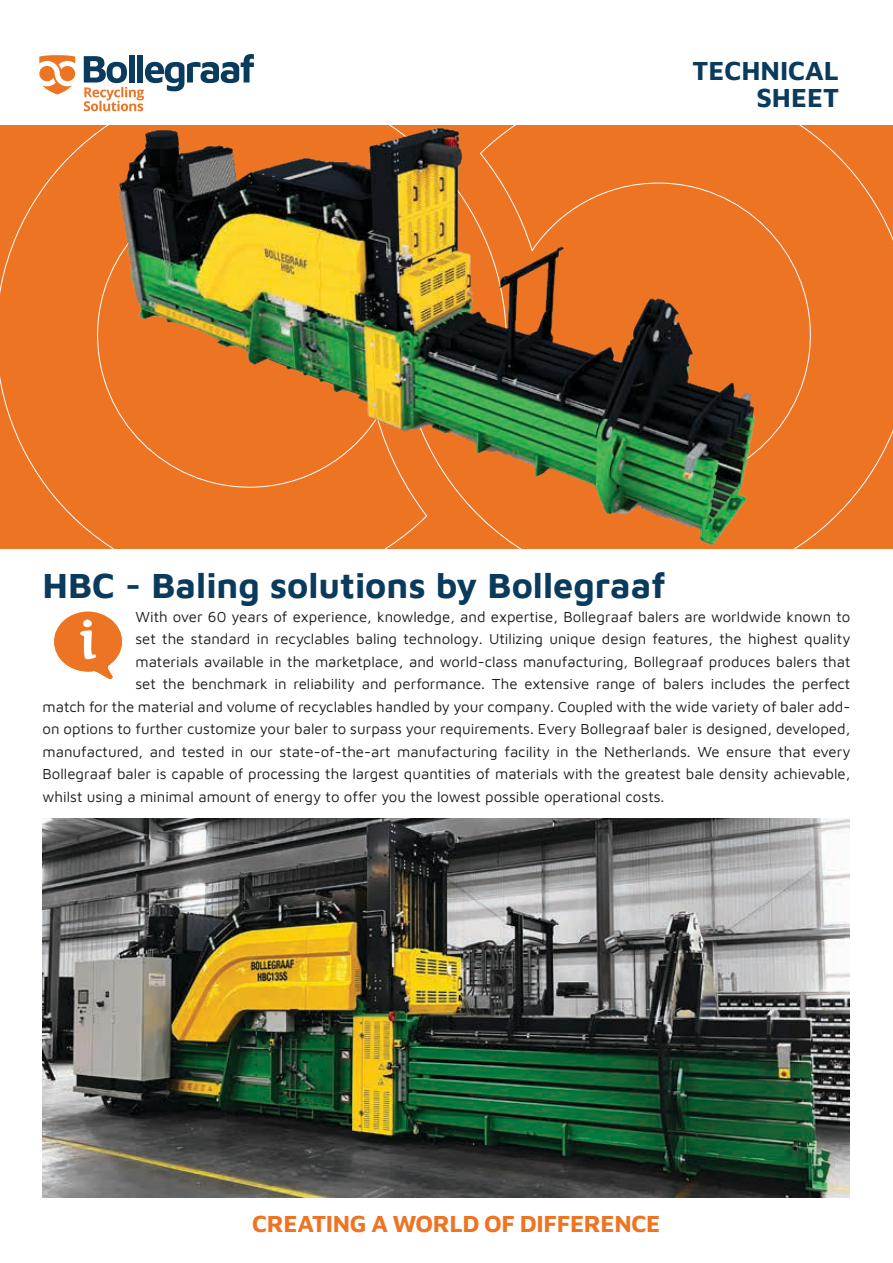
<style>
.page{position:relative;width:893px;height:1263px;background:#fff}
.page>*{position:absolute;margin:0;border:0;box-sizing:border-box;transform-origin:0 0}
.t1{font:36px "Maven Pro";color:#0a3b5d}
.t2{font:27px/27px "Maven Pro";color:#0a3b5d;text-align:right}
.t3{font:24px "Maven Pro";letter-spacing:-.015em;color:#ed7423}
.t4{font:15px "Maven Pro";color:#1c1c1b}
</style>
<div class="page">
<div style="left:0;top:125px;width:893px;height:424px;background:#ed7423"></div>
<img style="left:33px;top:125px;width:826px;height:424px">
<svg style="left:54px;top:611px;width:68px;height:68px"></svg>
<svg style="left:84px;top:54px;width:170px;height:57px"></svg>
<svg style="left:39px;top:55px;width:36px;height:39px"></svg>
<img style="left:43px;top:819px;width:806px;height:378px">
<h2 class="t2" style="left:692px;top:55px;width:148px">TECHNICAL<br>SHEET</h2>
<h1 class="t1" style="left:43px;top:561px;width:624px">HBC - Baling solutions by Bollegraaf</h1>
<p class="t4" style="left:135px;top:606px;width:716px">With over 60 years of experience, knowledge, and expertise, Bollegraaf balers are worldwide known to</p>
<p class="t4" style="left:135px;top:629px;width:716px">set the standard in recyclables baling technology. Utilizing unique design features, the highest quality</p>
<p class="t4" style="left:135px;top:651px;width:717px">materials available in the marketplace, and world-class manufacturing, Bollegraaf produces balers that</p>
<p class="t4" style="left:135px;top:674px;width:716px">set the benchmark in reliability and performance. The extensive range of balers includes the perfect</p>
<p class="t4" style="left:43px;top:696px;width:809px">match for the material and volume of recyclables handled by your company. Coupled with the wide variety of baler add-</p>
<p class="t4" style="left:43px;top:719px;width:809px">on options to further customize your baler to surpass your requirements. Every Bollegraaf baler is designed, developed,</p>
<p class="t4" style="left:43px;top:741px;width:809px">manufactured, and tested in our state-of-the-art manufacturing facility in the Netherlands. We ensure that every</p>
<p class="t4" style="left:43px;top:764px;width:809px">Bollegraaf baler is capable of processing the largest quantities of materials with the greatest bale density achievable,</p>
<p class="t4" style="left:43px;top:786px;width:623px">whilst using a minimal amount of energy to offer you the lowest possible operational costs.</p>
<h3 class="t3" style="left:252px;top:1207px;width:410px">CREATING A WORLD OF DIFFERENCE</h3>
</div>
